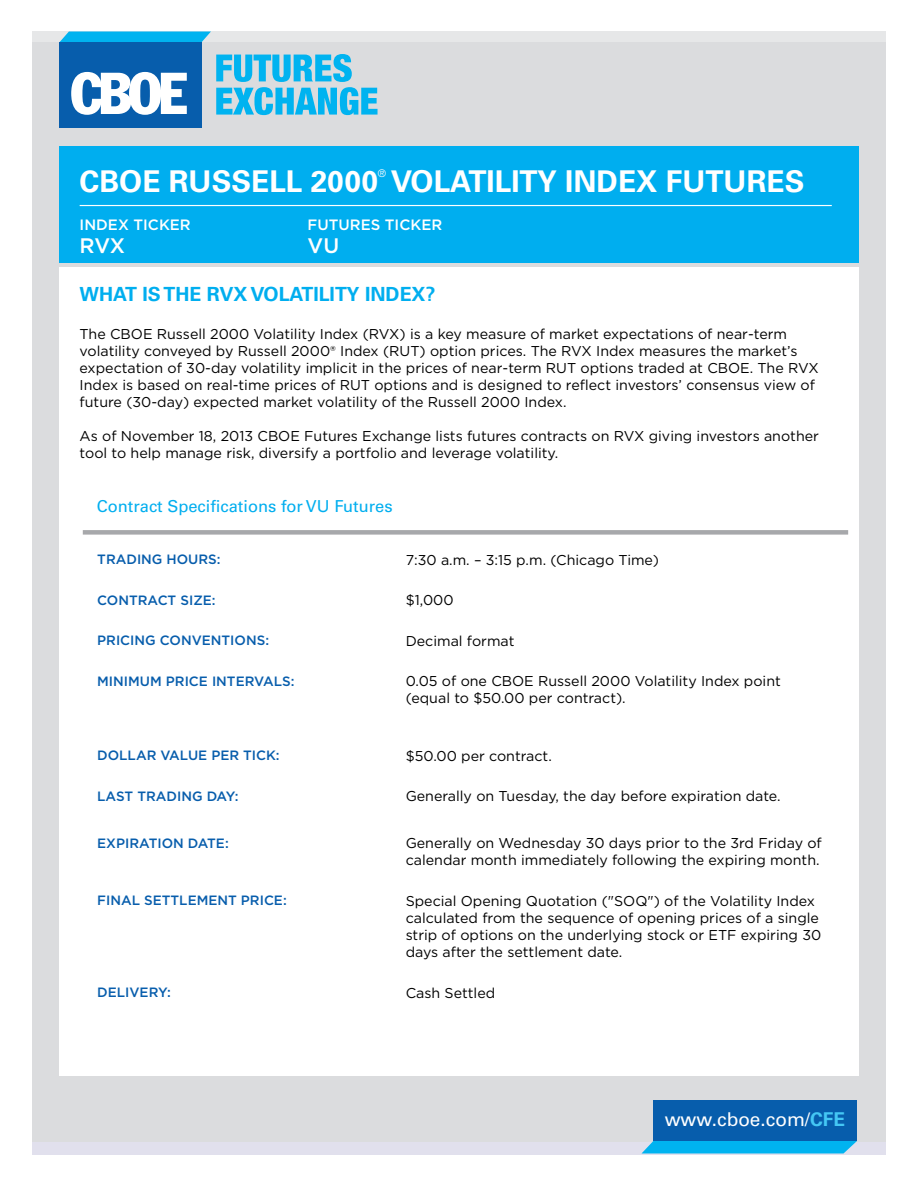
<style>
.page{position:relative;width:918px;height:1188px;background:#fff}
.page>*{position:absolute;margin:0;border:0;box-sizing:border-box;transform-origin:0 0}
.t1{font:700 30px "Univers LT Std";color:#fff}
.t2{font:500 21px "Gotham";color:#fff}
.t3{font:700 19.5px "Univers LT Std";color:#00aeef}
.t4{font:19.05px "Univers LT Std";color:#fff}
.t5{font:16.5px "Univers LT Std";color:#00aeef}
.t6{font:500 15px "Gotham";color:#fff}
.t7{font:14.25px/17.1px "Gotham";color:#000}
.t8{font:500 13.5px "Gotham";color:#075dac}
.t9{font:300 10.5px "Univers LT Std";color:#fff}
.s1{font-weight:700;color:#44c7f4}
</style>
<div class="page">
<div style="left:32px;top:32px;width:854px;height:1123px;background:#dbdcde"></div>
<div style="left:32px;top:32px;width:854px;height:10px;background:#e6e7e8"></div>
<div style="left:32px;top:1142px;width:854px;height:13px;background:#e1e0ed"></div>
<div style="left:653px;top:1100px;width:204px;height:41px;background:#075dac"></div>
<div style="left:642px;top:1141px;width:215px;height:12px;background:#00b3f0"></div>
<div style="left:59px;top:267px;width:800px;height:809px;background:#fff"></div>
<div style="left:59px;top:146px;width:800px;height:116px;background:#00aeef"></div>
<hr style="left:80px;top:205px;width:752px;height:1px;background:#fff">
<div style="left:83px;top:530px;width:765px;height:5px;background:#a7a8ab"></div>
<svg style="left:216px;top:54px;width:162px;height:61px"></svg>
<svg style="left:59px;top:32px;width:152px;height:10px;background:#0fb6ef"></svg>
<div style="left:59px;top:42px;width:142px;height:86px;background:#075dac"></div>
<svg style="left:71px;top:72px;width:116px;height:43px"></svg>
<p class="t9" style="left:378px;top:167px;width:10px">®</p>
<p class="t1" style="left:80px;top:164px;width:726px">CBOE RUSSELL 2000 VOLATILITY INDEX FUTURES</p>
<p class="t6" style="left:80px;top:216px;width:113px">INDEX TICKER</p>
<p class="t6" style="left:308px;top:216px;width:136px">FUTURES TICKER</p>
<p class="t2" style="left:80px;top:232px;width:47px">RVX</p>
<p class="t2" style="left:308px;top:232px;width:33px">VU</p>
<p class="t3" style="left:80px;top:283px;width:357px">WHAT IS THE RVX VOLATILITY INDEX?</p>
<p class="t7" style="left:80px;top:325px;width:741px">The CBOE Russell 2000 Volatility Index (RVX) is a key measure of market expectations of near-term volatility conveyed by Russell 2000® Index (RUT) option prices. The RVX Index measures the market’s expectation of 30-day volatility implicit in the prices of near-term RUT options traded at CBOE. The RVX Index is based on real-time prices of RUT options and is designed to reflect investors’ consensus view of future (30-day) expected market volatility of the Russell 2000 Index.</p>
<p class="t7" style="left:80px;top:428px;width:741px">As of November 18, 2013 CBOE Futures Exchange lists futures contracts on RVX giving investors another tool to help manage risk, diversify a portfolio and leverage volatility.</p>
<p class="t5" style="left:97px;top:497px;width:297px">Contract Specifications for VU Futures</p>
<p class="t8" style="left:97px;top:551px;width:125px">TRADING HOURS:</p>
<p class="t7" style="left:406px;top:551px;width:255px">7:30 a.m. – 3:15 p.m. (Chicago Time)</p>
<p class="t8" style="left:97px;top:592px;width:120px">CONTRACT SIZE:</p>
<p class="t7" style="left:406px;top:592px;width:49px">$1,000</p>
<p class="t8" style="left:97px;top:632px;width:173px">PRICING CONVENTIONS:</p>
<p class="t7" style="left:406px;top:632px;width:110px">Decimal format</p>
<p class="t8" style="left:97px;top:673px;width:199px">MINIMUM PRICE INTERVALS:</p>
<p class="t7" style="left:406px;top:673px;width:377px">0.05 of one CBOE Russell 2000 Volatility Index point (equal to $50.00 per contract).</p>
<p class="t8" style="left:97px;top:747px;width:184px">DOLLAR VALUE PER TICK:</p>
<p class="t7" style="left:406px;top:747px;width:148px">$50.00 per contract.</p>
<p class="t8" style="left:97px;top:788px;width:143px">LAST TRADING DAY:</p>
<p class="t7" style="left:406px;top:788px;width:377px">Generally on Tuesday, the day before expiration date.</p>
<p class="t8" style="left:97px;top:835px;width:133px">EXPIRATION DATE:</p>
<p class="t7" style="left:406px;top:835px;width:418px">Generally on Wednesday 30 days prior to the 3rd Friday of calendar month immediately following the expiring month.</p>
<p class="t8" style="left:97px;top:892px;width:191px">FINAL SETTLEMENT PRICE:</p>
<p class="t7" style="left:406px;top:892px;width:417px">Special Opening Quotation ("SOQ") of the Volatility Index calculated from the sequence of opening prices of a single strip of options on the underlying stock or ETF expiring 30 days after the settlement date.</p>
<p class="t8" style="left:97px;top:984px;width:75px">DELIVERY:</p>
<p class="t7" style="left:406px;top:984px;width:91px">Cash Settled</p>
<p class="t4" style="left:665px;top:1108px;width:182px">www.cboe.com/<span class="s1">CFE</span></p>
</div>
